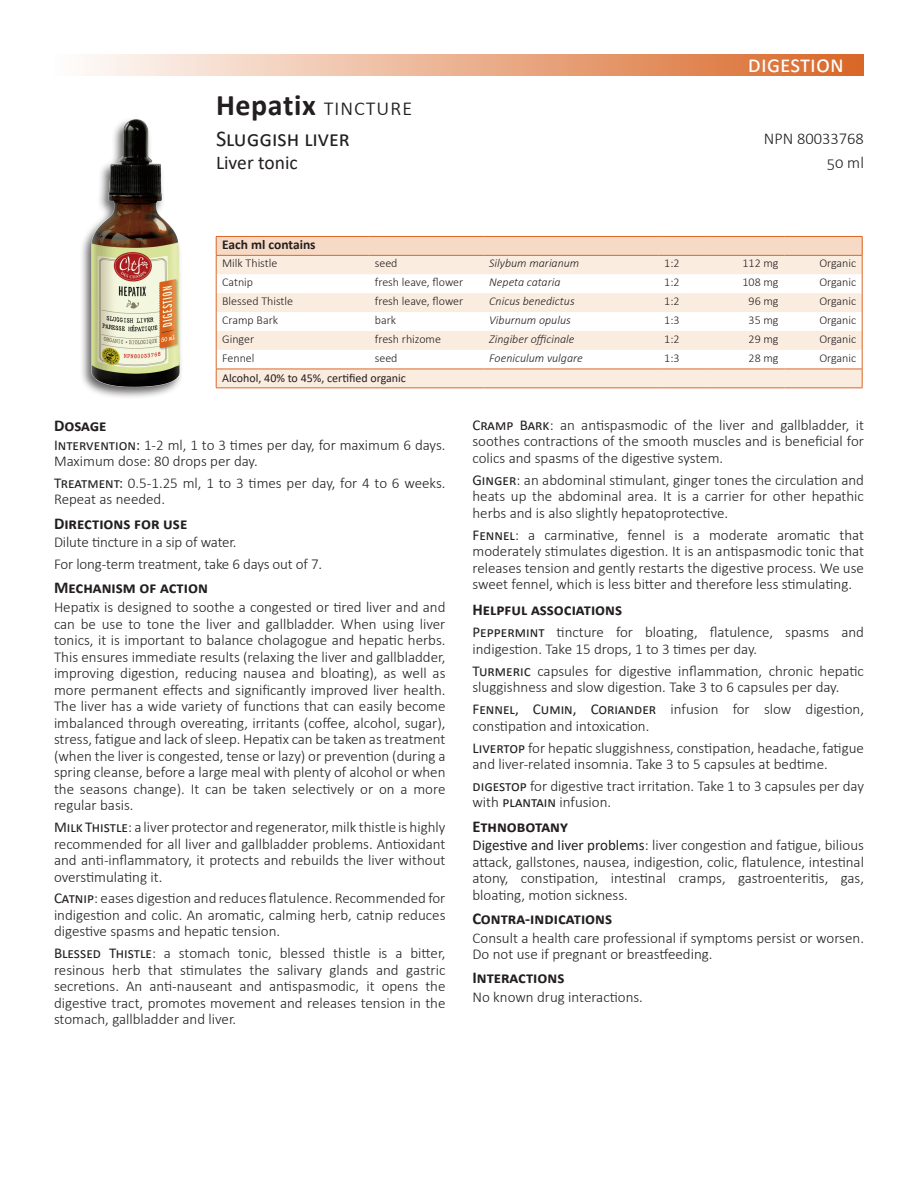
<style>
.page{position:relative;width:918px;height:1188px;background:#fff}
.page>*{position:absolute;margin:0;border:0;box-sizing:border-box;transform-origin:0 0}
.t1{font:300 24px "Calibri";letter-spacing:.02em;color:#231f20}
.t2{font:24px "Calibri";color:#fff}
.t3{font:22.5px "Calibri";color:#231f20}
.t4{font:19.5px "Calibri";color:#231f20}
.t5{font:700 16.5px "Calibri";color:#231f20}
.t6{font:300 16.5px/23.2px "Calibri";color:#231f20;text-align:right}
.t7{font:300 15px/16.5px "Calibri";color:#231f20}
.t8{font:700 13.5px "Calibri";color:#231f20}
.t9{font:300 12px "Calibri";color:#231f20}
.t10{font:italic 300 12px "Calibri";color:#231f20}
.t11{font:12px "Calibri";color:#231f20}
.s1{font-weight:700;font-size:30px}
.s2{font-weight:400}
</style>
<div class="page">
<div style="left:54px;top:54px;width:810px;height:22px;background:linear-gradient(to right,#fefdfd,#d96727)"></div>
<div style="left:79px;top:117px;width:104px;height:283px;background:#231f20;opacity:.7"></div>
<img style="left:82px;top:117px;width:100px;height:275px">
<div style="left:216px;top:236px;width:646px;height:19px;background:#f6dac5"></div>
<svg style="left:217px;top:256px;width:645px;height:132px;fill:#fbece0"></svg>
<hr style="left:216px;top:236px;width:153px;height:1px;background:#d96727">
<hr style="left:369px;top:236px;width:114px;height:1px;background:#d96727">
<hr style="left:483px;top:236px;width:175px;height:1px;background:#d96727">
<hr style="left:658px;top:236px;width:49px;height:1px;background:#d96727">
<hr style="left:707px;top:236px;width:78px;height:1px;background:#d96727">
<hr style="left:785px;top:236px;width:77px;height:1px;background:#d96727">
<hr style="left:216px;top:255px;width:153px;height:1px;background:#d96727">
<hr style="left:369px;top:255px;width:114px;height:1px;background:#d96727">
<hr style="left:483px;top:255px;width:175px;height:1px;background:#d96727">
<hr style="left:658px;top:255px;width:49px;height:1px;background:#d96727">
<hr style="left:707px;top:255px;width:78px;height:1px;background:#d96727">
<hr style="left:785px;top:255px;width:77px;height:1px;background:#d96727">
<hr style="left:216px;top:369px;width:153px;height:1px;background:#d96727">
<svg style="left:216px;top:237px;width:1px;height:151px"></svg>
<hr style="left:369px;top:369px;width:114px;height:1px;background:#d96727">
<hr style="left:483px;top:369px;width:175px;height:1px;background:#d96727">
<hr style="left:658px;top:369px;width:49px;height:1px;background:#d96727">
<hr style="left:707px;top:369px;width:78px;height:1px;background:#d96727">
<hr style="left:785px;top:369px;width:77px;height:1px;background:#d96727">
<svg style="left:862px;top:237px;width:1px;height:151px"></svg>
<hr style="left:216px;top:388px;width:153px;height:1px;background:#d96727">
<hr style="left:369px;top:388px;width:114px;height:1px;background:#d96727">
<hr style="left:483px;top:388px;width:175px;height:1px;background:#d96727">
<hr style="left:658px;top:388px;width:49px;height:1px;background:#d96727">
<hr style="left:707px;top:388px;width:78px;height:1px;background:#d96727">
<hr style="left:785px;top:388px;width:77px;height:1px;background:#d96727">
<h1 class="t1" style="left:216px;top:92px;width:198px"><span class="s1">Hepatix</span> tincture</h1>
<h2 class="t3" style="left:216px;top:123px;width:136px">Sluggish liver</h2>
<h3 class="t4" style="left:216px;top:149px;width:83px">Liver tonic</h3>
<h1 class="t2" style="left:748px;top:47px;width:97px">digestion</h1>
<p class="t6" style="left:764px;top:127px;width:102px">NPN 80033768<br>50 ml</p>
<p class="t8" style="left:222px;top:235px;width:95px">Each ml contains</p>
<p class="t9" style="left:222px;top:256px;width:57px">Milk Thistle</p>
<p class="t9" style="left:375px;top:256px;width:24px">seed</p>
<p class="t10" style="left:489px;top:256px;width:92px">Silybum marianum</p>
<p class="t9" style="left:664px;top:256px;width:17px">1:2</p>
<p class="t9" style="left:743px;top:256px;width:38px">112 mg</p>
<p class="t9" style="left:819px;top:256px;width:38px">Organic</p>
<p class="t9" style="left:222px;top:275px;width:33px">Catnip</p>
<p class="t9" style="left:375px;top:275px;width:90px">fresh leave, flower</p>
<p class="t10" style="left:489px;top:275px;width:73px">Nepeta cataria</p>
<p class="t9" style="left:664px;top:275px;width:17px">1:2</p>
<p class="t9" style="left:743px;top:275px;width:38px">108 mg</p>
<p class="t9" style="left:819px;top:275px;width:38px">Organic</p>
<p class="t9" style="left:222px;top:294px;width:72px">Blessed Thistle</p>
<p class="t9" style="left:375px;top:294px;width:90px">fresh leave, flower</p>
<p class="t10" style="left:489px;top:294px;width:87px">Cnicus benedictus</p>
<p class="t9" style="left:664px;top:294px;width:17px">1:2</p>
<p class="t9" style="left:749px;top:294px;width:32px">96 mg</p>
<p class="t9" style="left:819px;top:294px;width:38px">Organic</p>
<p class="t9" style="left:222px;top:313px;width:57px">Cramp Bark</p>
<p class="t9" style="left:375px;top:313px;width:23px">bark</p>
<p class="t10" style="left:489px;top:313px;width:83px">Viburnum opulus</p>
<p class="t9" style="left:664px;top:313px;width:17px">1:3</p>
<p class="t9" style="left:749px;top:313px;width:32px">35 mg</p>
<p class="t9" style="left:819px;top:313px;width:38px">Organic</p>
<p class="t9" style="left:222px;top:332px;width:34px">Ginger</p>
<p class="t9" style="left:375px;top:332px;width:68px">fresh rhizome</p>
<p class="t10" style="left:489px;top:332px;width:87px">Zingiber officinale</p>
<p class="t9" style="left:664px;top:332px;width:17px">1:2</p>
<p class="t9" style="left:749px;top:332px;width:32px">29 mg</p>
<p class="t9" style="left:819px;top:332px;width:38px">Organic</p>
<p class="t9" style="left:222px;top:350px;width:34px">Fennel</p>
<p class="t9" style="left:375px;top:350px;width:24px">seed</p>
<p class="t10" style="left:489px;top:350px;width:95px">Foeniculum vulgare</p>
<p class="t9" style="left:664px;top:350px;width:17px">1:3</p>
<p class="t9" style="left:749px;top:350px;width:32px">28 mg</p>
<p class="t9" style="left:819px;top:350px;width:38px">Organic</p>
<p class="t11" style="left:222px;top:370px;width:185px">Alcohol, 40% to 45%, certified organic</p>
<p class="t5" style="left:54px;top:414px;width:54px">Dosage</p>
<p class="t7" style="left:54px;top:436px;width:393px"><span class="s2">Intervention:</span> 1-2 ml, 1 to 3 times per day, for maximum 6 days.<br>Maximum dose: 80 drops per day.</p>
<p class="t7" style="left:54px;top:475px;width:393px"><span class="s2">Treatment:</span> 0.5-1.25 ml, 1 to 3 times per day, for 4 to 6 weeks.<br>Repeat as needed.</p>
<p class="t5" style="left:54px;top:512px;width:135px">Directions for use</p>
<p class="t7" style="left:54px;top:531px;width:270px;line-height:21.9px">Dilute tincture in a sip of water.<br>For long-term treatment, take 6 days out of 7.</p>
<p class="t5" style="left:54px;top:576px;width:155px">Mechanism of action</p>
<p class="t7" style="left:54px;top:599px;width:393px;text-align:justify">Hepatix is designed to soothe a congested or tired liver and and can be use to tone the liver and gallbladder. When using liver tonics, it is important to balance cholagogue and hepatic herbs.<br>This ensures immediate results (relaxing the liver and gallbladder, improving digestion, reducing nausea and bloating), as well as more permanent effects and significantly improved liver health.<br>The liver has a wide variety of functions that can easily become imbalanced through overeating, irritants (coffee, alcohol, sugar), stress, fatigue and lack of sleep. Hepatix can be taken as treatment (when the liver is congested, tense or lazy) or prevention (during a spring cleanse, before a large meal with plenty of alcohol or when the seasons change). It can be taken selectively or on a more regular basis.</p>
<p class="t7" style="left:54px;top:819px;width:393px;text-align:justify"><span class="s2">Milk Thistle</span>: a liver protector and regenerator, milk thistle is highly recommended for all liver and gallbladder problems. Antioxidant and anti-inflammatory, it protects and rebuilds the liver without overstimulating it.</p>
<p class="t7" style="left:54px;top:890px;width:393px;text-align:justify"><span class="s2">Catnip</span>: eases digestion and reduces flatulence. Recommended for indigestion and colic. An aromatic, calming herb, catnip reduces digestive spasms and hepatic tension.</p>
<p class="t7" style="left:54px;top:945px;width:393px;text-align:justify"><span class="s2">Blessed Thistle</span>: a stomach tonic, blessed thistle is a bitter, resinous herb that stimulates the salivary glands and gastric secretions. An anti-nauseant and antispasmodic, it opens the digestive tract, promotes movement and releases tension in the stomach, gallbladder and liver.</p>
<p class="t7" style="left:472px;top:416px;width:393px;text-align:justify"><span class="s2">Cramp Bark</span>: an antispasmodic of the liver and gallbladder, it soothes contractions of the smooth muscles and is beneficial for colics and spasms of the digestive system.</p>
<p class="t7" style="left:472px;top:471px;width:393px;text-align:justify"><span class="s2">Ginger</span>: an abdominal stimulant, ginger tones the circulation and heats up the abdominal area. It is a carrier for other hepathic herbs and is also slightly hepatoprotective.</p>
<p class="t7" style="left:472px;top:526px;width:393px;text-align:justify"><span class="s2">Fennel</span>: a carminative, fennel is a moderate aromatic that moderately stimulates digestion. It is an antispasmodic tonic that releases tension and gently restarts the digestive process. We use sweet fennel, which is less bitter and therefore less stimulating.</p>
<p class="t5" style="left:472px;top:598px;width:151px">Helpful associations</p>
<p class="t7" style="left:472px;top:624px;width:393px"><span class="s2">Peppermint</span> tincture for bloating, flatulence, spasms and indigestion. Take 15 drops, 1 to 3 times per day.</p>
<p class="t7" style="left:472px;top:662px;width:393px"><span class="s2">Turmeric</span> capsules for digestive inflammation, chronic hepatic sluggishness and slow digestion. Take 3 to 6 capsules per day.</p>
<p class="t7" style="left:472px;top:701px;width:393px"><span class="s2">Fennel, Cumin, Coriander</span> infusion for slow digestion, constipation and intoxication.</p>
<p class="t7" style="left:472px;top:739px;width:393px"><span class="s2">Livertop</span> for hepatic sluggishness, constipation, headache, fatigue and liver-related insomnia. Take 3 to 5 capsules at bedtime.</p>
<p class="t7" style="left:472px;top:778px;width:393px"><span class="s2">digestop</span> for digestive tract irritation. Take 1 to 3 capsules per day with <span class="s2">plantain</span> infusion.</p>
<p class="t5" style="left:472px;top:815px;width:97px">Ethnobotany</p>
<p class="t7" style="left:472px;top:837px;width:393px;text-align:justify"><span class="s2">Digestive and liver problems</span>: liver congestion and fatigue, bilious attack, gallstones, nausea, indigestion, colic, flatulence, intestinal atony, constipation, intestinal cramps, gastroenteritis, gas, bloating, motion sickness.</p>
<p class="t5" style="left:472px;top:907px;width:141px">Contra-indications</p>
<p class="t7" style="left:472px;top:929px;width:393px">Consult a health care professional if symptoms persist or worsen.<br>Do not use if pregnant or breastfeeding.</p>
<p class="t5" style="left:472px;top:966px;width:93px">Interactions</p>
<p class="t7" style="left:472px;top:989px;width:172px">No known drug interactions.</p>
</div>
